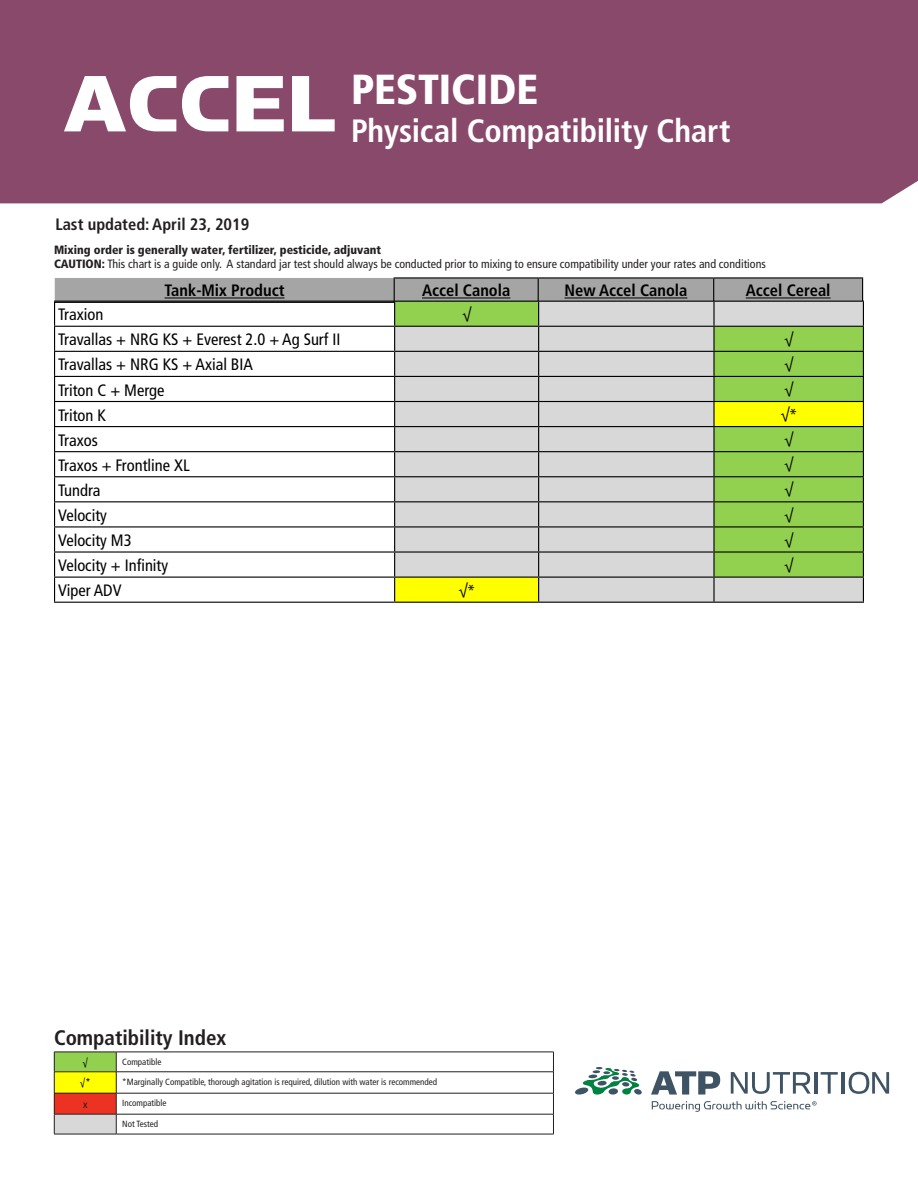
<style>
.page{position:relative;width:918px;height:1188px;background:#fff}
.page>*{position:absolute;margin:0;border:0;box-sizing:border-box;transform-origin:0 0}
.t1{font:900 condensed 42px "Frutiger LT Std";color:#fff}
.t2{font:700 condensed 32.25px "Frutiger LT Std";letter-spacing:-.005em;color:#fff}
.t3{font:700 condensed 21px "Frutiger LT Std";color:#231f20}
.t4{font:condensed 16.5px "Frutiger LT Std";color:#000}
.t5{font:700 condensed 16.5px "Frutiger LT Std";color:#000}
.t6{font:700 condensed 16.5px "Frutiger LT Std";color:#231f20}
.t7{font:16.5px "Myriad Pro";color:#000}
.t8{font:condensed 12px/14.4px "Frutiger LT Std";color:#231f20}
.t9{font:condensed 10.5px "Frutiger LT Std";color:#000}
.t10{font:condensed 10.5px "Frutiger LT Std";color:#231f20}
.t11{font:condensed 9px "Frutiger LT Std";color:#231f20}
.s1{font-family:"Simian Display Chimpanzee";font-weight:400;font-stretch:normal;font-size:90px}
.s2{font-weight:900}
</style>
<div class="page">
<div style="left:0;top:0;width:918px;height:203px;background:#89496b"></div>
<svg style="left:575px;top:1067px;width:67px;height:28px"></svg>
<svg style="left:651px;top:1071px;width:69px;height:24px"></svg>
<svg style="left:731px;top:1072px;width:80px;height:22px"></svg>
<hr style="left:814px;top:1072px;width:3px;height:22px;background:#3e5364">
<svg style="left:821px;top:1072px;width:17px;height:22px"></svg>
<hr style="left:842px;top:1072px;width:3px;height:22px;background:#3e5364">
<svg style="left:849px;top:1072px;width:40px;height:22px"></svg>
<svg style="left:652px;top:1101px;width:165px;height:11px"></svg>
<hr style="left:394px;top:277px;width:144px;height:2px;background:#000">
<hr style="left:538px;top:277px;width:176px;height:2px;background:#000">
<hr style="left:714px;top:277px;width:149px;height:2px;background:#000">
<div style="left:54px;top:1052px;width:62px;height:20px;background:#92d050"></div>
<div style="left:54px;top:1072px;width:62px;height:21px;background:#ff0"></div>
<div style="left:54px;top:1093px;width:62px;height:21px;background:#eb3223"></div>
<div style="left:54px;top:1114px;width:62px;height:20px;background:#d8d8d8"></div>
<hr style="left:54px;top:1052px;width:62px;height:1px;background:#231f20">
<hr style="left:116px;top:1052px;width:438px;height:1px;background:#231f20">
<hr style="left:54px;top:1072px;width:62px;height:1px;background:#231f20">
<hr style="left:116px;top:1072px;width:438px;height:1px;background:#231f20">
<hr style="left:54px;top:1093px;width:62px;height:1px;background:#231f20">
<hr style="left:116px;top:1093px;width:438px;height:1px;background:#231f20">
<hr style="left:54px;top:1114px;width:62px;height:1px;background:#231f20">
<svg style="left:54px;top:1052px;width:1px;height:82px"></svg>
<hr style="left:116px;top:1114px;width:438px;height:1px;background:#231f20">
<svg style="left:116px;top:1052px;width:1px;height:82px"></svg>
<svg style="left:553px;top:1052px;width:1px;height:82px"></svg>
<hr style="left:54px;top:1134px;width:62px;height:1px;background:#231f20">
<hr style="left:116px;top:1134px;width:438px;height:1px;background:#231f20">
<hr style="left:54px;top:602px;width:341px;height:1px;background:#000">
<hr style="left:395px;top:602px;width:144px;height:1px;background:#000">
<hr style="left:539px;top:602px;width:175px;height:1px;background:#000">
<hr style="left:714px;top:602px;width:150px;height:1px;background:#000">
<svg style="left:54px;top:278px;width:810px;height:324px"></svg>
<h1 class="t1" style="left:63px;top:64px;width:477px"><span class="s1">ACCEL</span> PESTICIDE</h1>
<h2 class="t2" style="left:351px;top:112px;width:381px">Physical Compatibility Chart</h2>
<h3 class="t6" style="left:55px;top:215px;width:195px">Last updated: April 23, 2019</h3>
<p class="t8" style="left:54px;top:243px;width:713px"><span class="s2">Mixing order is generally water, fertilizer, pesticide, adjuvant<br>CAUTION:</span> This chart is a guide only. A standard jar test should always be conducted prior to mixing to ensure compatibility under your rates and conditions</p>
<h3 class="t5" style="left:165px;top:281px;width:121px">Tank-Mix Product</h3>
<h3 class="t5" style="left:422px;top:281px;width:90px">Accel Canola</h3>
<h3 class="t5" style="left:564px;top:281px;width:124px">New Accel Canola</h3>
<h3 class="t5" style="left:746px;top:281px;width:86px">Accel Cereal</h3>
<p class="t4" style="left:58px;top:305px;width:47px">Traxion</p>
<p class="t7" style="left:462px;top:304px;width:11px">√</p>
<p class="t4" style="left:58px;top:330px;width:284px">Travallas + NRG KS + Everest 2.0 + Ag Surf II</p>
<p class="t7" style="left:784px;top:329px;width:11px">√</p>
<p class="t4" style="left:58px;top:355px;width:196px">Travallas + NRG KS + Axial BIA</p>
<p class="t7" style="left:784px;top:354px;width:11px">√</p>
<p class="t4" style="left:58px;top:380px;width:108px">Triton C + Merge</p>
<p class="t7" style="left:784px;top:379px;width:11px">√</p>
<p class="t4" style="left:58px;top:405px;width:49px">Triton K</p>
<p class="t7" style="left:781px;top:405px;width:18px">√*</p>
<p class="t4" style="left:58px;top:430px;width:41px">Traxos</p>
<p class="t7" style="left:784px;top:430px;width:11px">√</p>
<p class="t4" style="left:58px;top:455px;width:133px">Traxos + Frontline XL</p>
<p class="t7" style="left:784px;top:455px;width:11px">√</p>
<p class="t4" style="left:58px;top:481px;width:44px">Tundra</p>
<p class="t7" style="left:784px;top:480px;width:11px">√</p>
<p class="t4" style="left:58px;top:506px;width:50px">Velocity</p>
<p class="t7" style="left:784px;top:505px;width:11px">√</p>
<p class="t4" style="left:58px;top:531px;width:75px">Velocity M3</p>
<p class="t7" style="left:784px;top:530px;width:11px">√</p>
<p class="t4" style="left:58px;top:556px;width:112px">Velocity + Infinity</p>
<p class="t7" style="left:784px;top:555px;width:11px">√</p>
<p class="t4" style="left:58px;top:581px;width:65px">Viper ADV</p>
<p class="t7" style="left:459px;top:580px;width:18px">√*</p>
<h3 class="t3" style="left:54px;top:1026px;width:174px">Compatibility Index</h3>
<p class="t9" style="left:83px;top:1056px;width:7px">√</p>
<p class="t11" style="left:122px;top:1056px;width:41px">Compatible</p>
<p class="t9" style="left:80px;top:1077px;width:12px">√*</p>
<p class="t11" style="left:122px;top:1076px;width:317px">*Marginally Compatible, thorough agitation is required, dilution with water is recommended</p>
<p class="t10" style="left:83px;top:1098px;width:6px">x</p>
<p class="t11" style="left:122px;top:1098px;width:46px">Incompatible</p>
<p class="t11" style="left:122px;top:1119px;width:37px">Not Tested</p>
</div>
